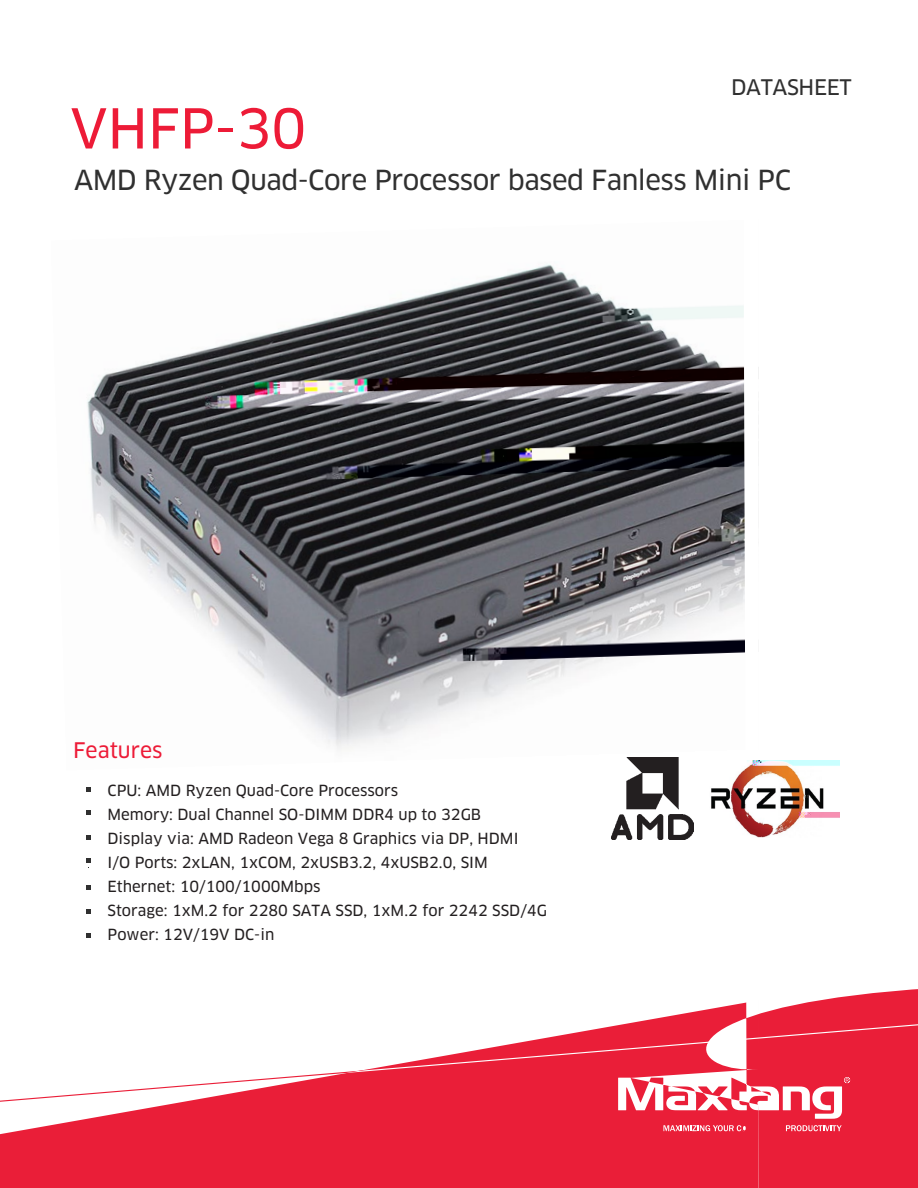
<style>
.page{position:relative;width:918px;height:1188px;background:#fff}
.page>*{position:absolute;margin:0;border:0;box-sizing:border-box;transform-origin:0 0}
.t1{font:53.7px "Clan Pro News";color:#ed1b37}
.t2{font:27px "Clan Pro News";letter-spacing:-.02em;color:#303030}
.t3{font:21px "Clan Pro News";letter-spacing:-.02em;color:#303030}
.t4{font:21px "Clan Pro News";color:#ed1b37}
.t5{font:15px/24px "Clan Pro News";color:#231f20}
</style>
<div class="page">
<img style="left:87px;top:264px;width:531px;height:486px">
<div style="left:0;top:1102px;width:618px;height:86px;background:#ea1e38"></div>
<svg style="left:0;top:1072px;width:618px;height:30px"></svg>
<svg style="left:618px;top:305px;width:300px;height:883px"></svg>
<svg style="left:340px;top:1024px;width:578px;height:59px"></svg>
<svg style="left:663px;top:1125px;width:83px;height:6px"></svg>
<svg style="left:786px;top:1125px;width:56px;height:6px"></svg>
<svg style="left:87px;top:859px;width:4px;height:4px"></svg>
<svg style="left:87px;top:787px;width:4px;height:5px"></svg>
<svg style="left:87px;top:909px;width:4px;height:5px"></svg>
<svg style="left:87px;top:835px;width:4px;height:4px"></svg>
<svg style="left:87px;top:886px;width:4px;height:4px"></svg>
<svg style="left:87px;top:933px;width:4px;height:5px"></svg>
<svg style="left:87px;top:811px;width:4px;height:4px"></svg>
<img style="left:612px;top:758px;width:82px;height:82px">
<img style="left:695px;top:760px;width:145px;height:78px">
<h1 class="t1" style="left:70px;top:97px;width:237px">VHFP-30</h1>
<h3 class="t3" style="left:731px;top:75px;width:122px">DATASHEET</h3>
<h2 class="t2" style="left:74px;top:164px;width:719px">AMD Ryzen Quad-Core Processor based Fanless Mini PC</h2>
<h3 class="t4" style="left:73px;top:738px;width:91px">Features</h3>
<p class="t5" style="left:108px;top:779px;width:441px">CPU: AMD Ryzen Quad-Core Processors<br>Memory: Dual Channel SO-DIMM DDR4 up to 32GB<br>Display via: AMD Radeon Vega 8 Graphics via DP, HDMI<br>I/O Ports: 2xLAN, 1xCOM, 2xUSB3.2, 4xUSB2.0, SIM Ethernet: 10/100/1000Mbps<br>Storage: 1xM.2 for 2280 SATA SSD, 1xM.2 for 2242 SSD/4G Power: 12V/19V DC-in</p>
</div>
